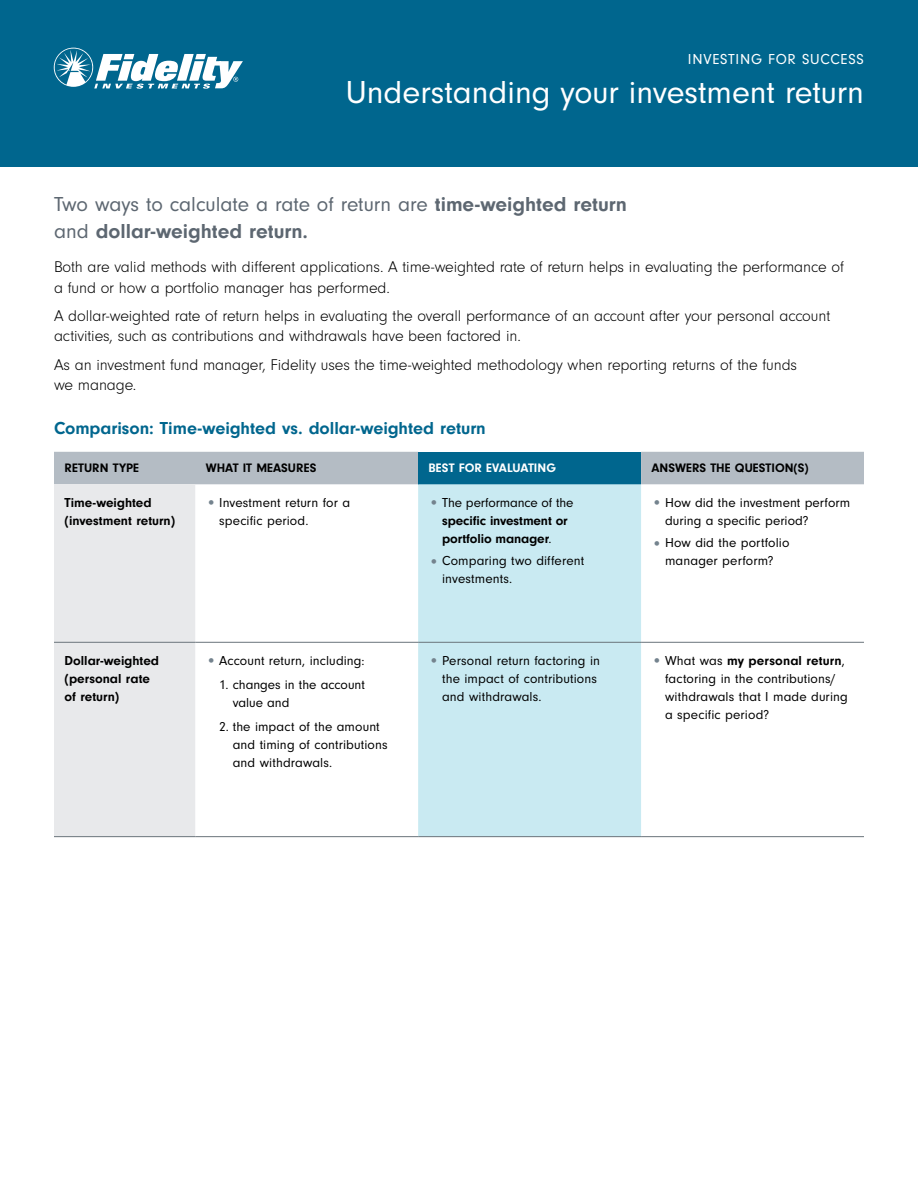
<style>
.page{position:relative;width:918px;height:1188px;background:#fff}
.page>*{position:absolute;margin:0;border:0;box-sizing:border-box;transform-origin:0 0}
.t1{font:33px "Neuzeit Gro";color:#fff}
.t2{font:700 21px/27px "Neuzeit Gro";color:#5d6771}
.t3{font:700 18px "Neuzeit Gro";color:#00668e}
.t4{font:300 16.2px/20.2px "Neuzeit Gro";letter-spacing:-.005em;color:#000}
.t5{font:15px "Neuzeit Gro";letter-spacing:.05em;color:#fff}
.t6{font:13.5px/18px "Neuzeit Gro";letter-spacing:.005em;color:#000}
.t7{font:700 13.5px/18px "Neuzeit Gro";color:#000}
.t8{font:700 12.75px "Neuzeit Gro";color:#000}
.t9{font:700 12.75px "Neuzeit Gro";color:#fff}
.s1{font-weight:400}
.s2{font-size:16.5px;color:#74838e}
.s3{font-weight:400;font-size:16.5px;color:#74838e}
.s4{font-weight:700}
</style>
<div class="page">
<div style="left:0;top:0;width:918px;height:166px;background:#00668e"></div>
<svg style="left:54px;top:48px;width:189px;height:41px"></svg>
<div style="left:54px;top:452px;width:810px;height:32px;background:#b4bcc4"></div>
<div style="left:418px;top:452px;width:223px;height:32px;background:#00668e"></div>
<div style="left:54px;top:484px;width:141px;height:352px;background:#e8e9eb"></div>
<div style="left:418px;top:484px;width:223px;height:352px;background:#c9eaf2"></div>
<hr style="left:54px;top:642px;width:141px;height:1px;background:#6a747b">
<hr style="left:195px;top:642px;width:223px;height:1px;background:#6a747b">
<hr style="left:418px;top:642px;width:223px;height:1px;background:#6a747b">
<hr style="left:641px;top:642px;width:223px;height:1px;background:#6a747b">
<hr style="left:54px;top:836px;width:141px;height:1px;background:#6a747b">
<hr style="left:195px;top:836px;width:223px;height:1px;background:#6a747b">
<hr style="left:418px;top:836px;width:223px;height:1px;background:#6a747b">
<hr style="left:641px;top:836px;width:223px;height:1px;background:#6a747b">
<p class="t5" style="left:688px;top:51px;width:178px">INVESTING FOR SUCCESS</p>
<h1 class="t1" style="left:346px;top:75px;width:520px">Understanding your investment return</h1>
<h2 class="t2" style="left:54px;top:191px;width:574px"><span class="s1">Two ways to calculate a rate of return are</span> time-weighted return <span class="s1">and</span> dollar‑weighted return.</h2>
<p class="t4" style="left:54px;top:257px;width:791px">Both are valid methods with different applications. A time‑weighted rate of return helps in evaluating the performance of a fund or how a portfolio manager has performed.</p>
<p class="t4" style="left:54px;top:306px;width:778px">A dollar-weighted rate of return helps in evaluating the overall performance of an account after your personal account activities, such as contributions and withdrawals have been factored in.</p>
<p class="t4" style="left:54px;top:355px;width:745px">As an investment fund manager, Fidelity uses the time-weighted methodology when reporting returns of the funds we manage.</p>
<h3 class="t3" style="left:54px;top:418px;width:433px">Comparison: Time-weighted vs. dollar-weighted return</h3>
<p class="t8" style="left:65px;top:461px;width:76px">RETURN TYPE</p>
<p class="t8" style="left:206px;top:461px;width:112px">WHAT IT MEASURES</p>
<p class="t9" style="left:429px;top:461px;width:129px">BEST FOR EVALUATING</p>
<p class="t8" style="left:652px;top:461px;width:158px">ANSWERS THE QUESTION(S)</p>
<p class="t7" style="left:64px;top:493px;width:112px">Time-weighted (investment return)</p>
<p class="t6" style="left:219px;top:494px;width:132px;text-indent:-14px"><span class="s2">•</span> Investment return for a specific period.</p>
<p class="t7" style="left:442px;top:493px;width:133px;text-indent:-14px"><span class="s3">•</span> <span class="s1">The performance of the </span>specific investment or portfolio manager<span class="s1">.</span></p>
<p class="t6" style="left:442px;top:552px;width:144px;text-indent:-14px"><span class="s2">•</span> Comparing two different investments.</p>
<p class="t6" style="left:665px;top:494px;width:187px;text-indent:-14px"><span class="s2">•</span> How did the investment perform during a specific period?</p>
<p class="t6" style="left:652px;top:534px;width:139px;text-align:center"><span class="s2">•</span> How did the portfolio manager perform?</p>
<p class="t7" style="left:64px;top:651px;width:96px">Dollar-weighted (personal rate of return)</p>
<p class="t6" style="left:206px;top:652px;width:160px"><span class="s2">•</span> Account return, including:</p>
<p class="t6" style="left:233px;top:676px;width:134px;text-indent:-14px">1. changes in the account value and</p>
<p class="t6" style="left:233px;top:718px;width:156px;text-indent:-14px">2. the impact of the amount and timing of contributions and withdrawals.</p>
<p class="t6" style="left:442px;top:652px;width:159px;text-indent:-14px"><span class="s2">•</span> Personal return factoring in the impact of contributions and withdrawals.</p>
<p class="t6" style="left:665px;top:652px;width:184px;text-indent:-14px"><span class="s2">•</span> What was <span class="s4">my personal return</span>, factoring in the contributions/ withdrawals that I made during a specific period?</p>
</div>
